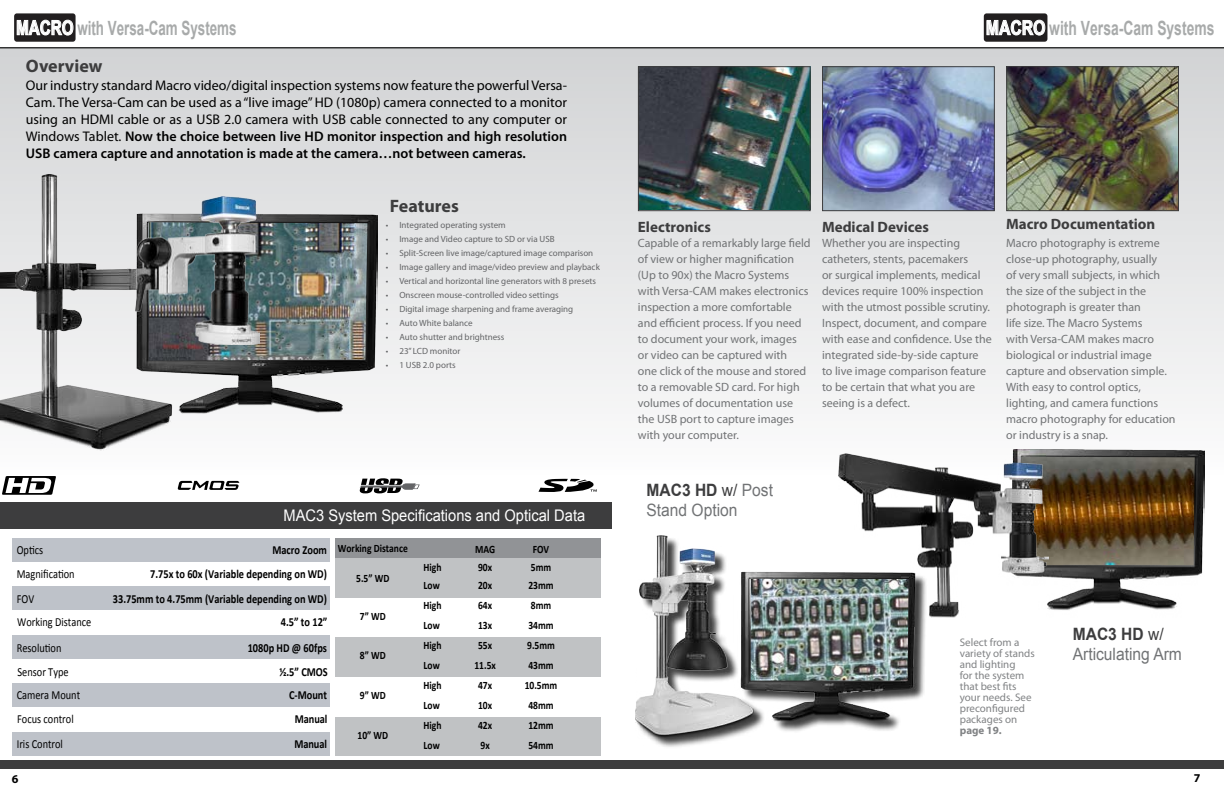
<style>
.page{position:relative;width:1224px;height:792px;background:#fff}
.page>*{position:absolute;margin:0;border:0;box-sizing:border-box;transform-origin:0 0}
.t1{font:700 19.6px "Arial";color:#a8aaaa;scale:.68 1}
.t2{font:700 19.6px "Arial";color:#a8aaaa;scale:.71 1}
.t3{font:700 18px "Myriad Pro";color:#3d3d3e}
.t4{font:17px/20.4px "Arial";color:#717375;scale:.92 1}
.t5{font:16px "Arial";color:#fff;scale:.92 1}
.t6{font:700 15px "Myriad Pro";color:#3d3d3e}
.t7{font:14px/16.8px "Myriad Pro";color:#000;text-align:justify}
.t8{font:700 12.3px "Calibri";color:#000;scale:.84 1}
.t9{font:12.3px "Calibri";color:#000;scale:.84 1}
.t10{font:12px/16px "Myriad Pro";color:#717375}
.t11{font:700 12px "Myriad Pro";color:#000}
.t12{font:700 11.3px "Calibri";color:#000;scale:.85 1}
.t13{font:11px/11px "Myriad Pro";color:#818385}
.t14{font:700 11px "Myriad Pro";color:#818385}
.t15{font:9px "Myriad Pro";color:#636466}
.s1{font-size:19.9px;color:#fff}
.s2{font-weight:600}
.s3{font-size:12.3px}
.s4{font-weight:700;color:#3d3d3e}
.s5{color:#3d3d3e}
</style>
<div class="page">
<div style="left:0;top:760px;width:1224px;height:9px;background:#3d3d3e"></div>
<div style="left:0;top:48px;width:1224px;height:432px;background:linear-gradient(to bottom,#d1d3d4,#fcfcfc)"></div>
<hr style="left:0;top:47px;width:1224px;height:1px;background:#000">
<div style="left:0;top:503px;width:612px;height:26px;background:#3d3d3e"></div>
<img style="left:640px;top:68px;width:169px;height:141px">
<div style="left:638px;top:66px;width:173px;height:145px;border:1px solid #3d3d3e"></div>
<img style="left:824px;top:68px;width:169px;height:141px">
<div style="left:822px;top:66px;width:173px;height:145px;border:1px solid #3d3d3e"></div>
<img style="left:1008px;top:68px;width:169px;height:141px">
<div style="left:1006px;top:66px;width:173px;height:145px;border:1px solid #3d3d3e"></div>
<svg style="left:177px;top:481px;width:63px;height:9px"></svg>
<svg style="left:2px;top:476px;width:54px;height:19px"></svg>
<svg style="left:538px;top:479px;width:59px;height:13px"></svg>
<svg style="left:355px;top:478px;width:64px;height:15px"></svg>
<div style="left:12px;top:732px;width:318px;height:23px;background:#bec2c9"></div>
<div style="left:12px;top:683px;width:318px;height:24px;background:#bec2c9"></div>
<div style="left:12px;top:635px;width:318px;height:24px;background:#bec2c9"></div>
<div style="left:12px;top:587px;width:318px;height:23px;background:#bec2c9"></div>
<div style="left:12px;top:538px;width:318px;height:24px;background:#bec2c9"></div>
<div style="left:335px;top:717px;width:266px;height:38px;background:#c0c2c4"></div>
<div style="left:335px;top:637px;width:266px;height:40px;background:#c0c2c4"></div>
<div style="left:335px;top:558px;width:266px;height:39px;background:#c0c2c4"></div>
<div style="left:335px;top:538px;width:266px;height:20px;background:#919396"></div>
<div style="left:637px;top:537px;width:291px;height:213px;background:#000;opacity:.75"></div>
<img style="left:635px;top:535px;width:288px;height:206px">
<img style="left:751px;top:579px;width:158px;height:102px">
<div style="left:984px;top:13px;width:63px;height:29px;background:#221f20;border-radius:3px"></div>
<svg style="left:987px;top:19px;width:58px;height:16px"></svg>
<div style="left:14px;top:13px;width:62px;height:29px;background:#221f20;border-radius:3px"></div>
<svg style="left:17px;top:19px;width:56px;height:16px"></svg>
<img style="left:0;top:174px;width:378px;height:277px">
<img style="left:149px;top:222px;width:218px;height:139px">
<img style="left:135px;top:197px;width:125px;height:147px">
<img style="left:838px;top:450px;width:366px;height:167px">
<img style="left:1021px;top:457px;width:174px;height:108px">
<img style="left:1012px;top:463px;width:37px;height:109px">
<h1 class="t1" style="left:16px;top:15px;width:326px"><span class="s1">MACRO</span> with Versa-Cam Systems</h1>
<h1 class="t2" style="left:986px;top:15px;width:323px"><span class="s1">MACRO</span> with Versa-Cam Systems</h1>
<h2 class="t3" style="left:26px;top:55px;width:78px">Overview</h2>
<p class="t7" style="left:26px;top:77px;width:543px">Our industry standard Macro video/digital inspection systems now feature the powerful Versa-Cam. The Versa-Cam can be used as a “live image” HD (1080p) camera connected to a monitor using an HDMI cable or as a USB 2.0 camera with USB cable connected to any computer or Windows Tablet. <span class="s2">Now the choice between live HD monitor inspection and high resolution USB camera capture and annotation is made at the camera…not between cameras.</span></p>
<h2 class="t3" style="left:390px;top:195px;width:70px">Features</h2>
<p class="t15" style="left:386px;top:220px;width:121px">• Integrated operating system</p>
<p class="t15" style="left:386px;top:234px;width:170px">• Image and Video capture to SD or via USB</p>
<p class="t15" style="left:386px;top:248px;width:209px">• Split-Screen live image/captured image comparison</p>
<p class="t15" style="left:386px;top:262px;width:215px">• Image gallery and image/video preview and playback</p>
<p class="t15" style="left:386px;top:276px;width:212px">• Vertical and horizontal line generators with 8 presets</p>
<p class="t15" style="left:386px;top:290px;width:174px">• Onscreen mouse-controlled video settings</p>
<p class="t15" style="left:386px;top:304px;width:189px">• Digital image sharpening and frame averaging</p>
<p class="t15" style="left:386px;top:318px;width:88px">• Auto White balance</p>
<p class="t15" style="left:386px;top:332px;width:120px">• Auto shutter and brightness</p>
<p class="t15" style="left:386px;top:346px;width:76px">• 23” LCD monitor</p>
<p class="t15" style="left:386px;top:360px;width:71px">• 1 USB 2.0 ports</p>
<h3 class="t5" style="left:284px;top:505px;width:330px">MAC3 System Specifications and Optical Data</h3>
<p class="t9" style="left:17px;top:542px;width:33px">Optics</p>
<p class="t12" style="left:272px;top:541px;width:161px"><span class="s3">Macro Zoom</span> Working Distance</p>
<p class="t12" style="left:356px;top:571px;width:41px">5.5” WD</p>
<p class="t12" style="left:360px;top:609px;width:32px">7” WD</p>
<p class="t12" style="left:360px;top:648px;width:32px">8” WD</p>
<p class="t12" style="left:360px;top:688px;width:32px">9” WD</p>
<p class="t12" style="left:358px;top:728px;width:38px">10” WD</p>
<p class="t9" style="left:17px;top:566px;width:71px">Magnification</p>
<p class="t8" style="left:150px;top:566px;width:212px">7.75x to 60x (Variable depending on WD)</p>
<p class="t9" style="left:17px;top:591px;width:22px">FOV</p>
<p class="t8" style="left:113px;top:591px;width:257px">33.75mm to 4.75mm (Variable depending on WD)</p>
<p class="t9" style="left:17px;top:614px;width:90px">Working Distance</p>
<p class="t8" style="left:281px;top:614px;width:57px">4.5” to 12”</p>
<p class="t9" style="left:17px;top:640px;width:55px">Resolution</p>
<p class="t8" style="left:248px;top:640px;width:96px">1080p HD @ 60fps</p>
<p class="t9" style="left:18px;top:664px;width:62px">Sensor Type</p>
<p class="t8" style="left:279px;top:664px;width:59px">½.5” CMOS</p>
<p class="t9" style="left:17px;top:687px;width:77px">Camera Mount</p>
<p class="t8" style="left:289px;top:687px;width:47px">C-Mount</p>
<p class="t9" style="left:17px;top:711px;width:69px">Focus control</p>
<p class="t8" style="left:295px;top:711px;width:40px">Manual</p>
<p class="t9" style="left:17px;top:736px;width:57px">Iris Control</p>
<p class="t8" style="left:294px;top:736px;width:40px">Manual</p>
<p class="t12" style="left:475px;top:542px;width:25px">MAG</p>
<p class="t12" style="left:533px;top:542px;width:21px">FOV</p>
<p class="t12" style="left:424px;top:560px;width:23px">High</p>
<p class="t12" style="left:478px;top:560px;width:18px">90x</p>
<p class="t12" style="left:531px;top:560px;width:25px">5mm</p>
<p class="t12" style="left:424px;top:578px;width:21px">Low</p>
<p class="t12" style="left:478px;top:578px;width:18px">20x</p>
<p class="t12" style="left:528px;top:578px;width:31px">23mm</p>
<p class="t12" style="left:424px;top:598px;width:23px">High</p>
<p class="t12" style="left:478px;top:598px;width:18px">64x</p>
<p class="t12" style="left:531px;top:598px;width:25px">8mm</p>
<p class="t12" style="left:424px;top:618px;width:21px">Low</p>
<p class="t12" style="left:478px;top:618px;width:18px">13x</p>
<p class="t12" style="left:528px;top:618px;width:31px">34mm</p>
<p class="t12" style="left:424px;top:638px;width:23px">High</p>
<p class="t12" style="left:478px;top:638px;width:18px">55x</p>
<p class="t12" style="left:527px;top:638px;width:34px">9.5mm</p>
<p class="t12" style="left:424px;top:658px;width:21px">Low</p>
<p class="t12" style="left:474px;top:658px;width:27px">11.5x</p>
<p class="t12" style="left:528px;top:658px;width:31px">43mm</p>
<p class="t12" style="left:424px;top:678px;width:23px">High</p>
<p class="t12" style="left:478px;top:678px;width:18px">47x</p>
<p class="t12" style="left:525px;top:678px;width:40px">10.5mm</p>
<p class="t12" style="left:424px;top:698px;width:21px">Low</p>
<p class="t12" style="left:478px;top:698px;width:18px">10x</p>
<p class="t12" style="left:528px;top:698px;width:31px">48mm</p>
<p class="t12" style="left:424px;top:718px;width:23px">High</p>
<p class="t12" style="left:478px;top:718px;width:18px">42x</p>
<p class="t12" style="left:528px;top:718px;width:31px">12mm</p>
<p class="t12" style="left:424px;top:738px;width:21px">Low</p>
<p class="t12" style="left:481px;top:738px;width:12px">9x</p>
<p class="t12" style="left:528px;top:738px;width:31px">54mm</p>
<p class="t6" style="left:638px;top:217px;width:75px">Electronics</p>
<p class="t10" style="left:638px;top:235px;width:174px">Capable of a remarkably large field of view or higher magnification (Up to 90x) the Macro Systems with Versa-CAM makes electronics inspection a more comfortable and efficient process. If you need to document your work, images<br>or video can be captured with<br>one click of the mouse and stored to a removable SD card. For high volumes of documentation use the USB port to capture images with your computer.</p>
<p class="t6" style="left:822px;top:217px;width:108px">Medical Devices</p>
<p class="t10" style="left:822px;top:235px;width:171px">Whether you are inspecting catheters, stents, pacemakers<br>or surgical implements, medical devices require 100% inspection with the utmost possible scrutiny.<br>Inspect, document, and compare with ease and confidence. Use the integrated side-by-side capture to live image comparison feature to be certain that what you are seeing is a defect.</p>
<p class="t6" style="left:1006px;top:214px;width:151px">Macro Documentation</p>
<p class="t10" style="left:1006px;top:235px;width:171px">Macro photography is extreme close-up photography, usually<br>of very small subjects, in which the size of the subject in the photograph is greater than<br>life size. The Macro Systems<br>with Versa-CAM makes macro biological or industrial image capture and observation simple.<br>With easy to control optics, lighting, and camera functions macro photography for education or industry is a snap.</p>
<h3 class="t4" style="left:647px;top:479px;width:139px"><span class="s4">MAC3 HD</span> <span class="s5">w/</span> Post<br>Stand Option</h3>
<p class="t13" style="left:960px;top:636px;width:77px">Select from a variety of stands and lighting<br>for the system that best fits your needs. See preconfigured packages on</p>
<p class="t14" style="left:960px;top:723px;width:43px">page 19.</p>
<h3 class="t4" style="left:1073px;top:624px;width:120px"><span class="s4">MAC3 HD</span> <span class="s5">w/<br></span>Articulating Arm</h3>
<p class="t11" style="left:12px;top:771px;width:8px">6</p>
<p class="t11" style="left:1194px;top:770px;width:8px">7</p>
</div>
